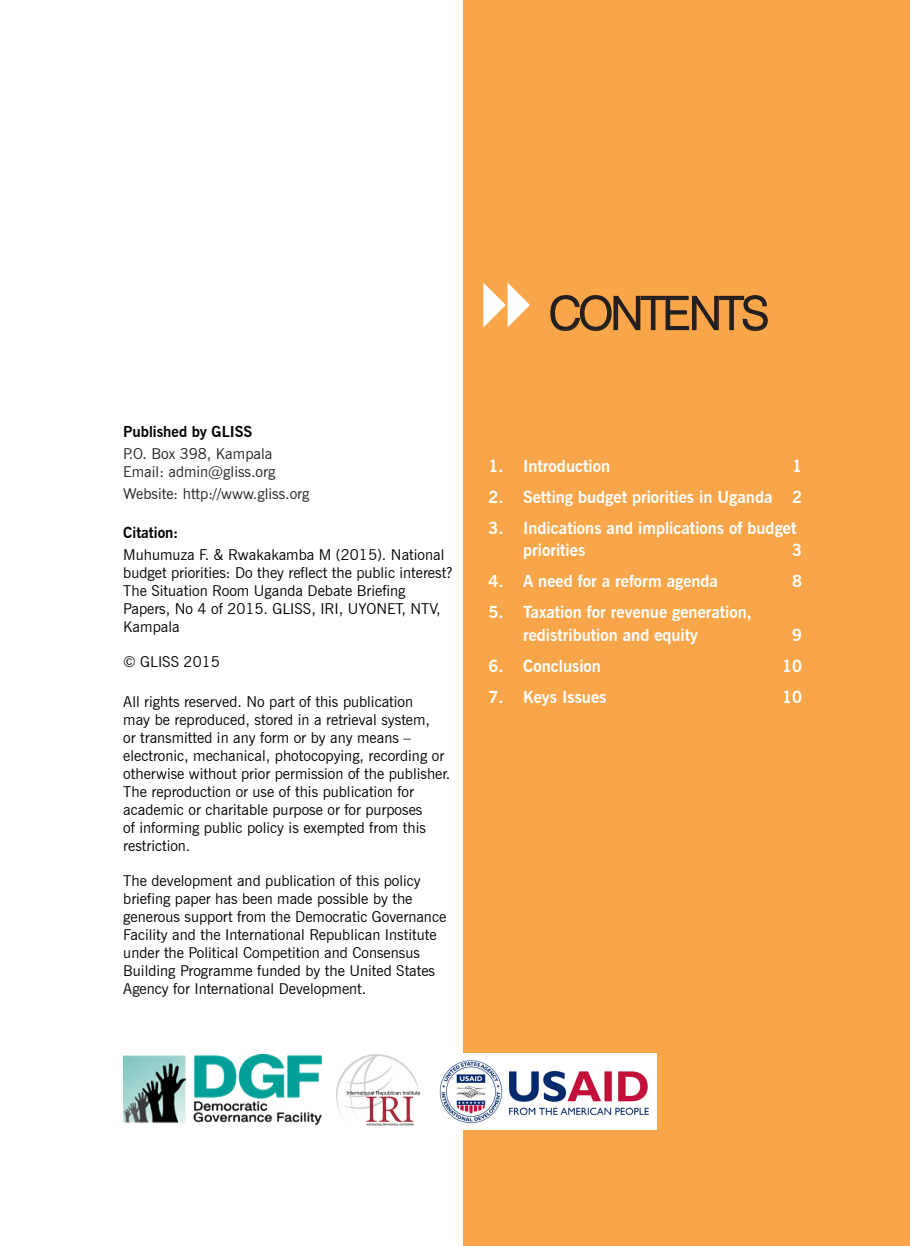
<style>
.page{position:relative;width:910px;height:1246px;background:#fff}
.page>*{position:absolute;margin:0;border:0;box-sizing:border-box;transform-origin:0 0}
.Contents_heading{font:45px "Context Light S Si";letter-spacing:.01em;color:#231f20}
.Contents_1{font:700 16.5px/22.5px "News Gothic BT";color:#fff}
.t1{font:15px/18px "News Gothic BT";color:#000}
.t2{font:15px "News Gothic BT";color:#231f20}
.t3{font:700 15px "News Gothic BT";color:#000}
</style>
<div class="page">
<div style="left:463px;top:0;width:447px;height:1246px;background:#f9a64a"></div>
<svg style="left:483px;top:283px;width:47px;height:44px"></svg>
<svg style="left:550px;top:295px;width:218px;height:36px"></svg>
<img style="left:337px;top:1055px;width:82px;height:70px">
<img style="left:123px;top:1055px;width:198px;height:69px">
<img style="left:439px;top:1053px;width:218px;height:76px">
<p class="Contents_heading" style="left:551px;top:285px;width:218px">CONTENTS</p>
<p class="t3" style="left:123px;top:422px;width:131px">Published by GLISS</p>
<p class="t2" style="left:123px;top:444px;width:150px">P.O. Box 398, Kampala</p>
<p class="t2" style="left:123px;top:462px;width:153px">Email: admin@gliss.org</p>
<p class="t2" style="left:123px;top:484px;width:188px">Website: http://www.gliss.org</p>
<p class="t3" style="left:123px;top:524px;width:57px">Citation:</p>
<p class="t1" style="left:123px;top:546px;width:331px">Muhumuza F. &amp; Rwakakamba M (2015). National budget priorities: Do they reflect the public interest?<br>The Situation Room Uganda Debate Briefing Papers, No 4 of 2015. GLISS, IRI, UYONET, NTV, Kampala</p>
<p class="t1" style="left:123px;top:653px;width:98px">© GLISS 2015</p>
<p class="t1" style="left:123px;top:692px;width:329px">All rights reserved. No part of this publication<br>may be reproduced, stored in a retrieval system,<br>or transmitted in any form or by any means – electronic, mechanical, photocopying, recording or otherwise without prior permission of the publisher.<br>The reproduction or use of this publication for academic or charitable purpose or for purposes<br>of informing public policy is exempted from this restriction.</p>
<p class="t1" style="left:123px;top:871px;width:324px">The development and publication of this policy briefing paper has been made possible by the generous support from the Democratic Governance Facility and the International Republican Institute under the Political Competition and Consensus Building Programme funded by the United States Agency for International Development.</p>
<p class="Contents_1" style="left:489px;top:455px;width:123px">1. Introduction</p>
<p class="Contents_1" style="left:792px;top:455px;width:11px">1</p>
<p class="Contents_1" style="left:489px;top:486px;width:315px">2. Setting budget priorities in Uganda 2</p>
<p class="Contents_1" style="left:523px;top:517px;width:275px;text-indent:-34px">3. Indications and implications of budget priorities</p>
<p class="Contents_1" style="left:792px;top:539px;width:11px">3</p>
<p class="Contents_1" style="left:489px;top:570px;width:231px">4. A need for a reform agenda</p>
<p class="Contents_1" style="left:792px;top:570px;width:11px">8</p>
<p class="Contents_1" style="left:523px;top:601px;width:230px;text-indent:-34px">5. Taxation for revenue generation, redistribution and equity</p>
<p class="Contents_1" style="left:792px;top:624px;width:11px">9</p>
<p class="Contents_1" style="left:489px;top:655px;width:114px">6. Conclusion</p>
<p class="Contents_1" style="left:782px;top:655px;width:21px">10</p>
<p class="Contents_1" style="left:489px;top:686px;width:119px">7. Keys Issues</p>
<p class="Contents_1" style="left:782px;top:686px;width:21px">10</p>
</div>
